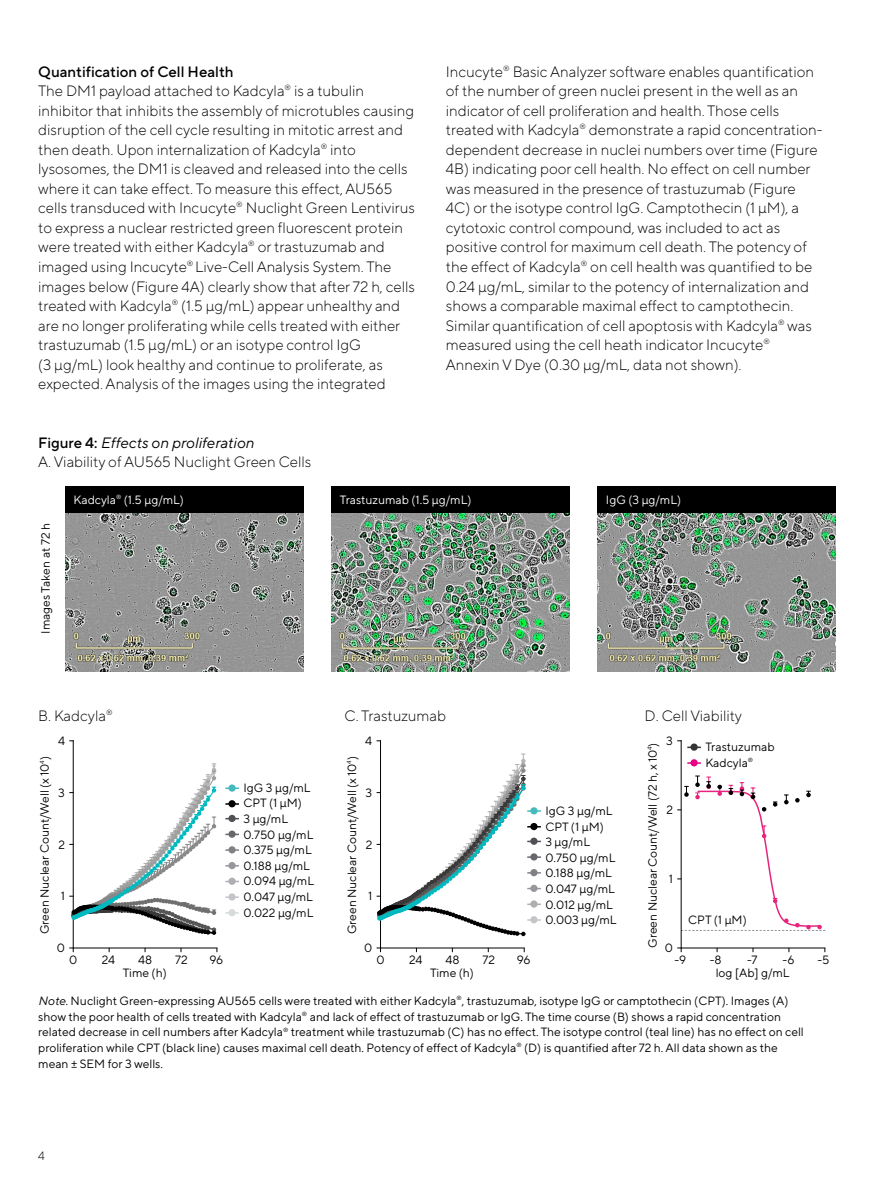
<style>
.page{position:relative;width:893px;height:1191px;background:#fff}
.page>*{position:absolute;margin:0;border:0;box-sizing:border-box;transform-origin:0 0}
.t1{font:300 15px/19.5px "TT Norms Pro";color:#000}
.t2{font:12px/15.6px "TT Norms Pro";color:#000}
.t3{font:12px "TT Norms Pro";color:#fff}
.t4{font:300 12px "TT Norms Pro";color:#000}
.s1{font-weight:500}
.s2{font-weight:400;font-style:italic}
.s3{font-style:italic}
</style>
<div class="page">
<img style="left:65px;top:513px;width:238px;height:158px">
<img style="left:331px;top:513px;width:238px;height:158px">
<img style="left:597px;top:513px;width:239px;height:158px">
<hr style="left:73px;top:947px;width:144px;height:1px;background:#000">
<hr style="left:73px;top:740px;width:1px;height:208px;background:#000">
<hr style="left:380px;top:947px;width:145px;height:1px;background:#000">
<hr style="left:380px;top:740px;width:1px;height:208px;background:#000">
<div style="left:690px;top:743px;width:8px;height:7px;background:#373437;border-radius:50%"></div>
<svg style="left:687px;top:746px;width:14px;height:2px"></svg>
<div style="left:690px;top:759px;width:8px;height:7px;background:#e50084;border-radius:50%"></div>
<svg style="left:687px;top:762px;width:14px;height:2px"></svg>
<svg style="left:69px;top:947px;width:5px;height:5px"></svg>
<svg style="left:677px;top:947px;width:5px;height:5px"></svg>
<hr style="left:681px;top:947px;width:144px;height:1px;background:#000">
<hr style="left:681px;top:740px;width:1px;height:208px;background:#000">
<svg style="left:69px;top:763px;width:147px;height:172px"></svg>
<svg style="left:377px;top:753px;width:164px;height:183px"></svg>
<div style="left:228px;top:784px;width:8px;height:7px;background:#45babc;border-radius:50%"></div>
<svg style="left:225px;top:787px;width:14px;height:2px"></svg>
<div style="left:228px;top:815px;width:8px;height:7px;background:#504f53;border-radius:50%"></div>
<div style="left:228px;top:800px;width:8px;height:7px;background:#000;border-radius:50%"></div>
<svg style="left:228px;top:877px;width:8px;height:8px"></svg>
<svg style="left:225px;top:880px;width:14px;height:2px"></svg>
<div style="left:228px;top:830px;width:8px;height:7px;background:#68676c;border-radius:50%"></div>
<svg style="left:225px;top:833px;width:14px;height:2px"></svg>
<div style="left:228px;top:893px;width:8px;height:7px;background:#c3c5c8;border-radius:50%"></div>
<svg style="left:225px;top:896px;width:14px;height:2px"></svg>
<div style="left:228px;top:846px;width:8px;height:7px;background:#818084;border-radius:50%"></div>
<svg style="left:225px;top:849px;width:14px;height:2px"></svg>
<div style="left:228px;top:909px;width:8px;height:7px;background:#d8dbdc;border-radius:50%"></div>
<div style="left:228px;top:862px;width:8px;height:7px;background:#98989c;border-radius:50%"></div>
<svg style="left:677px;top:775px;width:148px;height:156px"></svg>
<div style="left:65px;top:486px;width:238px;height:27px;background:#000"></div>
<div style="left:331px;top:486px;width:238px;height:27px;background:#000"></div>
<div style="left:597px;top:486px;width:239px;height:27px;background:#000"></div>
<p class="t1" style="left:38px;top:61px;width:378px"><span class="s1">Quantification of Cell Health<br></span>The DM1 payload attached to Kadcyla<sup>®</sup> is a tubulin inhibitor that inhibits the assembly of microtubles causing disruption of the cell cycle resulting in mitotic arrest and then death. Upon internalization of Kadcyla<sup>®</sup> into lysosomes, the DM1 is cleaved and released into the cells where it can take effect. To measure this effect, AU565 cells transduced with Incucyte<sup>®</sup> Nuclight Green Lentivirus to express a nuclear restricted green fluorescent protein were treated with either Kadcyla<sup>®</sup> or trastuzumab and imaged using Incucyte<sup>®</sup> Live-Cell Analysis System. The images below (Figure 4A) clearly show that after 72 h, cells treated with Kadcyla<sup>®</sup> (1.5 µg/mL) appear unhealthy and are no longer proliferating while cells treated with either trastuzumab (1.5 µg/mL) or an isotype control IgG<br>(3 µg/mL) look healthy and continue to proliferate, as expected. Analysis of the images using the integrated</p>
<p class="t1" style="left:446px;top:61px;width:378px">Incucyte<sup>®</sup> Basic Analyzer software enables quantification of the number of green nuclei present in the well as an indicator of cell proliferation and health. Those cells treated with Kadcyla<sup>®</sup> demonstrate a rapid concentration&shy;dependent decrease in nuclei numbers over time (Figure 4B) indicating poor cell health. No effect on cell number was measured in the presence of trastuzumab (Figure 4C) or the isotype control IgG. Camptothecin (1 µM), a cytotoxic control compound, was included to act as positive control for maximum cell death. The potency of the effect of Kadcyla<sup>®</sup> on cell health was quantified to be 0.24 µg/mL, similar to the potency of internalization and shows a comparable maximal effect to camptothecin.<br>Similar quantification of cell apoptosis with Kadcyla<sup>®</sup> was measured using the cell heath indicator Incucyte<sup>® </sup>Annexin V Dye (0.30 µg/mL, data not shown).</p>
<p class="t1" style="left:38px;top:431px;width:274px"><span class="s1">Figure 4:</span> <span class="s2">Effects on proliferation<br></span>A. Viability of AU565 Nuclight Green Cells</p>
<p class="t2" style="left:37px;top:634px;width:112px;rotate:-90deg">Images Taken at 72 h</p>
<p class="t3" style="left:74px;top:491px;width:112px">Kadcyla<sup>®</sup> (1.5 µg/mL)</p>
<p class="t3" style="left:340px;top:491px;width:133px">Trastuzumab (1.5 µg/mL)</p>
<p class="t3" style="left:606px;top:491px;width:77px">IgG (3 µg/mL)</p>
<p class="t1" style="left:38px;top:704px;width:76px">B. Kadcyla<sup>®</sup></p>
<p class="t1" style="left:344px;top:704px;width:103px">C. Trastuzumab</p>
<p class="t2" style="left:58px;top:732px;width:9px">4</p>
<p class="t2" style="left:365px;top:732px;width:9px">4</p>
<p class="t2" style="left:36px;top:934px;width:180px;rotate:-90deg">Green Nuclear Count/Well (x 10<sup>4</sup>)</p>
<p class="t2" style="left:343px;top:934px;width:180px;rotate:-90deg">Green Nuclear Count/Well (x 10<sup>4</sup>)</p>
<p class="t2" style="left:243px;top:779px;width:72px">IgG 3 µg/mL<br>CPT (1 µM)<br>3 µg/mL<br>0.750 µg/mL<br>0.375 µg/mL<br>0.188 µg/mL<br>0.094 µg/mL<br>0.047 µg/mL<br>0.022 µg/mL</p>
<p class="t2" style="left:366px;top:784px;width:8px">3</p>
<p class="t2" style="left:58px;top:784px;width:8px">3</p>
<p class="t2" style="left:366px;top:835px;width:8px">2</p>
<p class="t2" style="left:58px;top:835px;width:8px">2</p>
<p class="t2" style="left:368px;top:887px;width:6px">1</p>
<p class="t2" style="left:61px;top:887px;width:6px">1</p>
<p class="t2" style="left:57px;top:939px;width:10px">0</p>
<p class="t2" style="left:364px;top:939px;width:10px">0</p>
<p class="t2" style="left:545px;top:802px;width:73px">IgG 3 µg/mL<br>CPT (1 µM)<br>3 µg/mL<br>0.750 µg/mL<br>0.188 µg/mL<br>0.047 µg/mL<br>0.012 µg/mL<br>0.003 µg/mL</p>
<p class="t1" style="left:645px;top:704px;width:99px">D. Cell Viability</p>
<p class="t2" style="left:666px;top:732px;width:8px">3</p>
<p class="t2" style="left:644px;top:947px;width:207px;rotate:-90deg">Green Nuclear Count/Well (72 h, x 10<sup>4</sup>)</p>
<p class="t2" style="left:666px;top:801px;width:8px">2</p>
<p class="t2" style="left:669px;top:870px;width:6px">1</p>
<p class="t2" style="left:665px;top:939px;width:10px">0</p>
<p class="t2" style="left:705px;top:738px;width:71px">Trastuzumab<br>Kadcyla<sup>®</sup></p>
<p class="t2" style="left:688px;top:911px;width:60px">CPT (1 µM)</p>
<p class="t2" style="left:69px;top:951px;width:10px">0</p>
<p class="t2" style="left:102px;top:951px;width:15px">24</p>
<p class="t2" style="left:138px;top:951px;width:16px">48</p>
<p class="t2" style="left:175px;top:951px;width:14px">72</p>
<p class="t2" style="left:209px;top:951px;width:15px">96</p>
<p class="t2" style="left:376px;top:951px;width:10px">0</p>
<p class="t2" style="left:409px;top:951px;width:15px">24</p>
<p class="t2" style="left:446px;top:951px;width:16px">48</p>
<p class="t2" style="left:482px;top:951px;width:14px">72</p>
<p class="t2" style="left:517px;top:951px;width:15px">96</p>
<p class="t2" style="left:674px;top:951px;width:13px">-9</p>
<p class="t2" style="left:710px;top:951px;width:13px">-8</p>
<p class="t2" style="left:747px;top:951px;width:12px">-7</p>
<p class="t2" style="left:783px;top:951px;width:13px">-6</p>
<p class="t2" style="left:817px;top:951px;width:13px">-5</p>
<p class="t2" style="left:123px;top:964px;width:45px">Time (h)</p>
<p class="t2" style="left:430px;top:964px;width:45px">Time (h)</p>
<p class="t2" style="left:716px;top:964px;width:75px">log [Ab] g/mL</p>
<p class="t2" style="left:38px;top:992px;width:767px"><span class="s3">Note.</span> Nuclight Green-expressing AU565 cells were treated with either Kadcyla<sup>®</sup>, trastuzumab, isotype IgG or camptothecin (CPT). Images (A) show the poor health of cells treated with Kadcyla<sup>®</sup> and lack of effect of trastuzumab or IgG. The time course (B) shows a rapid concentration related decrease in cell numbers after Kadcyla<sup>®</sup> treatment while trastuzumab (C) has no effect. The isotype control (teal line) has no effect on cell proliferation while CPT (black line) causes maximal cell death. Potency of effect of Kadcyla<sup>®</sup> (D) is quantified after 72 h. All data shown as the mean ± SEM for 3 wells.</p>
<p class="t4" style="left:38px;top:1147px;width:8px">4</p>
</div>
